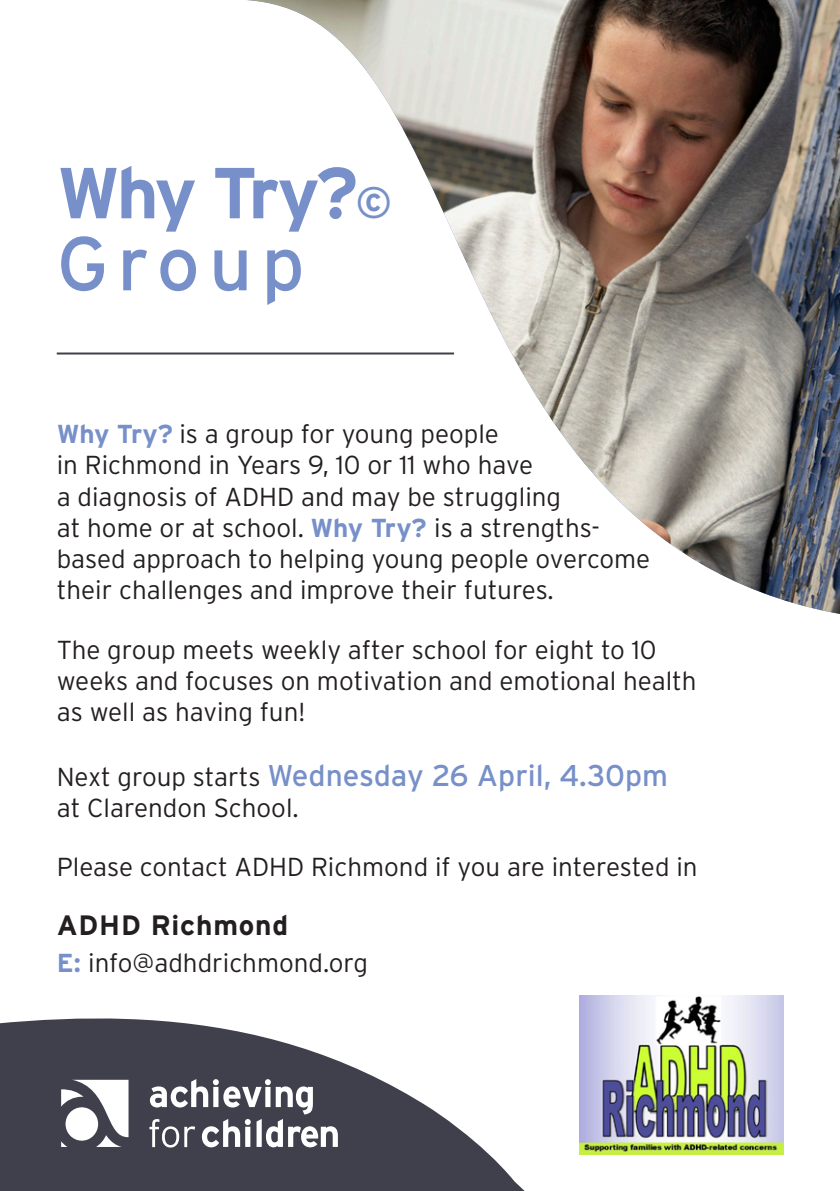
<style>
.page{position:relative;width:840px;height:1191px;background:#fff}
.page>*{position:absolute;margin:0;border:0;box-sizing:border-box;transform-origin:0 0}
.t1{font:76px "Interstate";letter-spacing:.12em;color:#7790c9}
.t2{font:700 72px "Interstate";letter-spacing:-.055em;color:#7790c9}
.t3{font:30px "Interstate";color:#7790c9}
.t4{font:700 28px "Interstate";letter-spacing:.03em;color:#231f20}
.t5{font:300 26px/31.2px "Interstate";color:#231f20}
.s1{font-size:44px}
.s2{font-weight:700;color:#7790c9}
.s3{font-weight:300;font-size:26px;color:#231f20}
</style>
<div class="page">
<svg style="left:0;top:1018px;width:587px;height:173px;fill:#40404d"></svg>
<svg style="left:61px;top:1079px;width:67px;height:68px"></svg>
<svg style="left:149px;top:1079px;width:189px;height:68px"></svg>
<img style="left:246px;top:0;width:593px;height:614px">
<hr style="left:57px;top:352px;width:397px;height:2px;background:#40404d">
<img style="left:579px;top:995px;width:203px;height:159px">
<p class="t2" style="left:57px;top:149px;width:337px">Why Try?<span class="s1">©</span></p>
<p class="t1" style="left:57px;top:217px;width:249px">Group</p>
<p class="t5" style="left:57px;top:418px;width:594px"><span class="s2">Why Try?</span> is a group for young people<br>in Richmond in Years 9, 10 or 11 who have<br>a diagnosis of ADHD and may be struggling<br>at home or at school. <span class="s2">Why Try?</span> is a strengths&shy;based approach to helping young people overcome their challenges and improve their futures.</p>
<p class="t5" style="left:57px;top:634px;width:641px">The group meets weekly after school for eight to 10 weeks and focuses on motivation and emotional health as well as having fun!</p>
<p class="t3" style="left:57px;top:757px;width:612px"><span class="s3">Next group starts</span> Wednesday 26 April, 4.30pm</p>
<p class="t5" style="left:57px;top:792px;width:243px">at Clarendon School.</p>
<p class="t5" style="left:57px;top:851px;width:642px">Please contact ADHD Richmond if you are interested in</p>
<p class="t4" style="left:57px;top:908px;width:233px">ADHD Richmond</p>
<p class="t5" style="left:57px;top:947px;width:312px"><span class="s2">E:</span> info@adhdrichmond.org</p>
</div>
